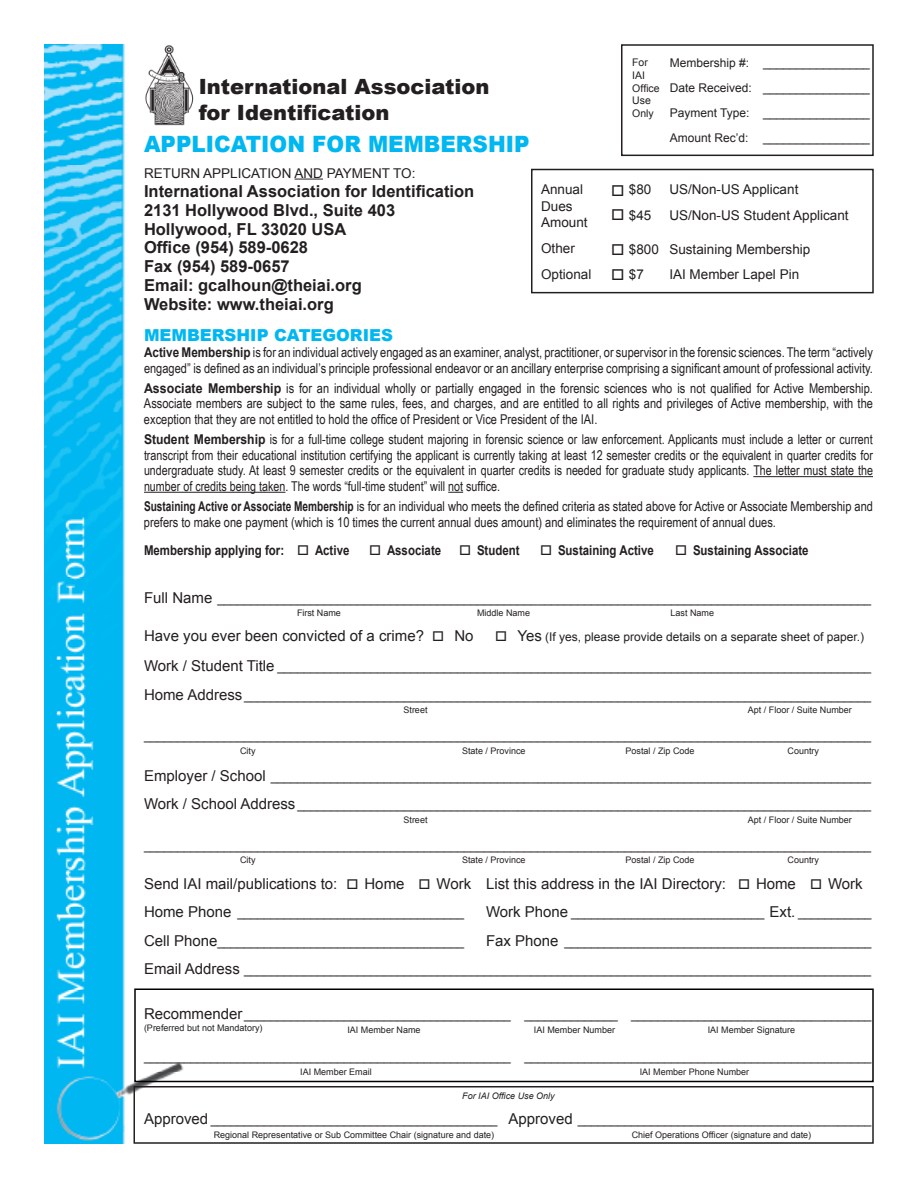
<style>
.page{position:relative;width:918px;height:1188px;background:#fff}
.page>*{position:absolute;margin:0;border:0;box-sizing:border-box;transform-origin:0 0}
.t1{font:900 22.5px "Arial";color:#00b7f1;scale:.95 1}
.t2{font:900 21px "Arial";color:#231f20}
.t3{font:700 16.5px "Arial";color:#231f20}
.t4{font:900 16.5px "Arial";color:#00b7f1}
.t5{font:15px "Arial";color:#231f20}
.t6{font:13.5px/15.6px "Arial Narrow";color:#231f20}
.t7{font:13.5px "Arial";color:#231f20}
.t8{font:700 13.5px "Arial";color:#231f20;scale:.85 1}
.t9{font:12px "Arial";color:#231f20}
.t10{font:10.5px/12.6px "Arial";color:#231f20}
.t11{font:9px "Arial";color:#231f20}
.t12{font:italic 9px "Arial";color:#231f20}
.s1{font-family:"Arial";font-weight:700}
.s2{font-size:15px}
</style>
<div class="page">
<img style="left:45px;top:44px;width:141px;height:1100px">
<hr style="left:753px;top:476px;width:120px;height:1px;background:#231f20">
<hr style="left:144px;top:492px;width:141px;height:1px;background:#231f20">
<svg style="left:448px;top:492px;width:15px;height:1px"></svg>
<svg style="left:295px;top:179px;width:28px;height:1px"></svg>
<div style="left:621px;top:44px;width:253px;height:112px;border:2px solid #231f20"></div>
<div style="left:531px;top:169px;width:343px;height:124px;border:2px solid #231f20"></div>
<div style="left:134px;top:988px;width:740px;height:94px;border:2px solid #000"></div>
<div style="left:134px;top:1086px;width:740px;height:58px;border:2px solid #231f20"></div>
<img style="left:144px;top:44px;width:50px;height:81px">
<p class="t2" style="left:199px;top:72px;width:292px">International Association</p>
<p class="t2" style="left:199px;top:97px;width:192px">for Identification</p>
<p class="t1" style="left:144px;top:128px;width:407px">APPLICATION FOR MEMBERSHIP</p>
<p class="t7" style="left:144px;top:164px;width:273px">RETURN APPLICATION AND PAYMENT TO:</p>
<p class="t3" style="left:144px;top:180px;width:332px">International Association for Identification</p>
<p class="t3" style="left:144px;top:199px;width:253px">2131 Hollywood Blvd., Suite 403</p>
<p class="t3" style="left:144px;top:218px;width:204px">Hollywood, FL 33020 USA</p>
<p class="t3" style="left:144px;top:237px;width:166px">Office (954) 589-0628</p>
<p class="t3" style="left:144px;top:255px;width:147px">Fax (954) 589-0657</p>
<p class="t3" style="left:144px;top:274px;width:219px">Email: gcalhoun@theiai.org</p>
<p class="t3" style="left:144px;top:293px;width:191px">Website: www.theiai.org</p>
<p class="t7" style="left:541px;top:181px;width:44px">Annual</p>
<p class="t7" style="left:541px;top:197px;width:33px">Dues</p>
<p class="t7" style="left:541px;top:213px;width:48px">Amount</p>
<p class="t7" style="left:541px;top:240px;width:35px">Other</p>
<p class="t7" style="left:541px;top:265px;width:52px">Optional</p>
<p class="t10" style="left:632px;top:57px;width:29px">For<br>IAI<br>Office<br>Use<br>Only</p>
<p class="t9" style="left:670px;top:55px;width:202px">Membership #: ________________</p>
<p class="t9" style="left:670px;top:80px;width:202px">Date Received: ________________</p>
<p class="t9" style="left:670px;top:105px;width:202px">Payment Type: ________________</p>
<p class="t9" style="left:670px;top:130px;width:202px">Amount Rec’d: ________________</p>
<p class="t7" style="left:629px;top:181px;width:24px">$80</p>
<p class="t7" style="left:669px;top:181px;width:131px">US/Non-US Applicant</p>
<p class="t7" style="left:629px;top:206px;width:24px">$45</p>
<p class="t7" style="left:669px;top:206px;width:181px">US/Non-US Student Applicant</p>
<p class="t7" style="left:629px;top:240px;width:183px">$800 Sustaining Membership</p>
<p class="t7" style="left:629px;top:265px;width:17px">$7</p>
<p class="t7" style="left:669px;top:265px;width:131px">IAI Member Lapel Pin</p>
<p class="t4" style="left:144px;top:324px;width:251px">MEMBERSHIP CATEGORIES</p>
<p class="t6" style="left:144px;top:344px;width:730px"><span class="s1">Active Membership</span> is for an individual actively engaged as an examiner, analyst, practitioner, or supervisor in the forensic sciences. The term “actively engaged” is defined as an individual’s principle professional endeavor or an ancillary enterprise comprising a significant amount of professional activity.</p>
<p class="t6" style="left:144px;top:380px;width:730px;text-align:justify"><span class="s1">Associate Membership</span> is for an individual wholly or partially engaged in the forensic sciences who is not qualified for Active Membership.<br>Associate members are subject to the same rules, fees, and charges, and are entitled to all rights and privileges of Active membership, with the exception that they are not entitled to hold the office of President or Vice President of the IAI.</p>
<p class="t6" style="left:144px;top:431px;width:731px;text-align:justify"><span class="s1">Student Membership</span> is for a full-time college student majoring in forensic science or law enforcement. Applicants must include a letter or current transcript from their educational institution certifying the applicant is currently taking at least 12 semester credits or the equivalent in quarter credits for undergraduate study. At least 9 semester credits or the equivalent in quarter credits is needed for graduate study applicants. The letter must state the number of credits being taken. The words “full-time student” will not suffice.</p>
<p class="t6" style="left:144px;top:498px;width:730px"><span class="s1">Sustaining Active or Associate Membership</span> is for an individual who meets the defined criteria as stated above for Active or Associate Membership and prefers to make one payment (which is 10 times the current annual dues amount) and eliminates the requirement of annual dues.</p>
<p class="t8" style="left:144px;top:541px;width:243px">Membership applying for: □ Active</p>
<p class="t8" style="left:369px;top:541px;width:86px">□ Associate</p>
<p class="t8" style="left:459px;top:541px;width:73px">□ Student</p>
<p class="t8" style="left:540px;top:541px;width:135px">□ Sustaining Active</p>
<p class="t8" style="left:675px;top:541px;width:159px">□ Sustaining Associate</p>
<p class="t9" style="left:144px;top:591px;width:729px"><span class="s2">Full Name</span> __________________________________________________________________________________________________</p>
<p class="t11" style="left:297px;top:607px;width:46px">First Name</p>
<p class="t11" style="left:477px;top:607px;width:55px">Middle Name</p>
<p class="t11" style="left:670px;top:607px;width:45px">Last Name</p>
<p class="t5" style="left:144px;top:626px;width:331px">Have you ever been convicted of a crime? □ No</p>
<p class="t9" style="left:495px;top:629px;width:371px">□ <span class="s2">Yes</span> (If yes, please provide details on a separate sheet of paper.)</p>
<p class="t9" style="left:144px;top:659px;width:729px"><span class="s2">Work / Student Title</span> _________________________________________________________________________________________</p>
<p class="t9" style="left:144px;top:688px;width:729px"><span class="s2">Home Address</span> ______________________________________________________________________________________________</p>
<p class="t11" style="left:403px;top:704px;width:26px">Street</p>
<p class="t11" style="left:748px;top:704px;width:106px">Apt / Floor / Suite Number</p>
<p class="t9" style="left:144px;top:728px;width:729px">_____________________________________________________________________________________________________________</p>
<p class="t11" style="left:240px;top:745px;width:17px">City</p>
<p class="t11" style="left:462px;top:745px;width:65px">State / Province</p>
<p class="t11" style="left:626px;top:745px;width:71px">Postal / Zip Code</p>
<p class="t11" style="left:788px;top:745px;width:33px">Country</p>
<p class="t9" style="left:144px;top:769px;width:729px"><span class="s2">Employer / School</span> __________________________________________________________________________________________</p>
<p class="t9" style="left:144px;top:797px;width:729px"><span class="s2">Work / School Address</span> ______________________________________________________________________________________</p>
<p class="t11" style="left:403px;top:814px;width:26px">Street</p>
<p class="t11" style="left:748px;top:814px;width:106px">Apt / Floor / Suite Number</p>
<p class="t9" style="left:144px;top:838px;width:729px">_____________________________________________________________________________________________________________</p>
<p class="t11" style="left:240px;top:854px;width:17px">City</p>
<p class="t11" style="left:462px;top:854px;width:65px">State / Province</p>
<p class="t11" style="left:626px;top:854px;width:71px">Postal / Zip Code</p>
<p class="t11" style="left:788px;top:854px;width:33px">Country</p>
<p class="t5" style="left:144px;top:874px;width:720px">Send IAI mail/publications to: □ Home □ Work List this address in the IAI Directory: □ Home □ Work</p>
<p class="t9" style="left:144px;top:905px;width:322px"><span class="s2">Home Phone</span> __________________________________</p>
<p class="t9" style="left:486px;top:905px;width:387px"><span class="s2">Work Phone</span> _____________________________ <span class="s2">Ext.</span> ___________</p>
<p class="t9" style="left:144px;top:934px;width:322px"><span class="s2">Cell Phone</span>_____________________________________</p>
<p class="t9" style="left:486px;top:934px;width:387px"><span class="s2">Fax Phone</span> ______________________________________________</p>
<p class="t9" style="left:144px;top:962px;width:729px"><span class="s2">Email Address</span> ______________________________________________________________________________________________</p>
<p class="t9" style="left:144px;top:1007px;width:729px"><span class="s2">Recommender</span> ________________________________________ ______________ ____________________________________</p>
<p class="t11" style="left:347px;top:1024px;width:75px">IAI Member Name</p>
<p class="t11" style="left:534px;top:1024px;width:83px">IAI Member Number</p>
<p class="t11" style="left:708px;top:1024px;width:89px">IAI Member Signature</p>
<p class="t9" style="left:144px;top:1049px;width:729px">_______________________________________________________ ____________________________________________________</p>
<p class="t11" style="left:300px;top:1066px;width:73px">IAI Member Email</p>
<p class="t11" style="left:640px;top:1066px;width:111px">IAI Member Phone Number</p>
<p class="t12" style="left:462px;top:1090px;width:94px">For IAI Office Use Only</p>
<p class="t9" style="left:144px;top:1112px;width:729px"><span class="s2">Approved</span> ___________________________________________ <span class="s2">Approved</span> ____________________________________________</p>
<p class="t11" style="left:214px;top:1129px;width:282px">Regional Representative or Sub Committee Chair (signature and date)</p>
<p class="t11" style="left:632px;top:1129px;width:181px">Chief Operations Officer (signature and date)</p>
<p class="t11" style="left:144px;top:1022px;width:120px">(Preferred but not Mandatory)</p>
</div>
